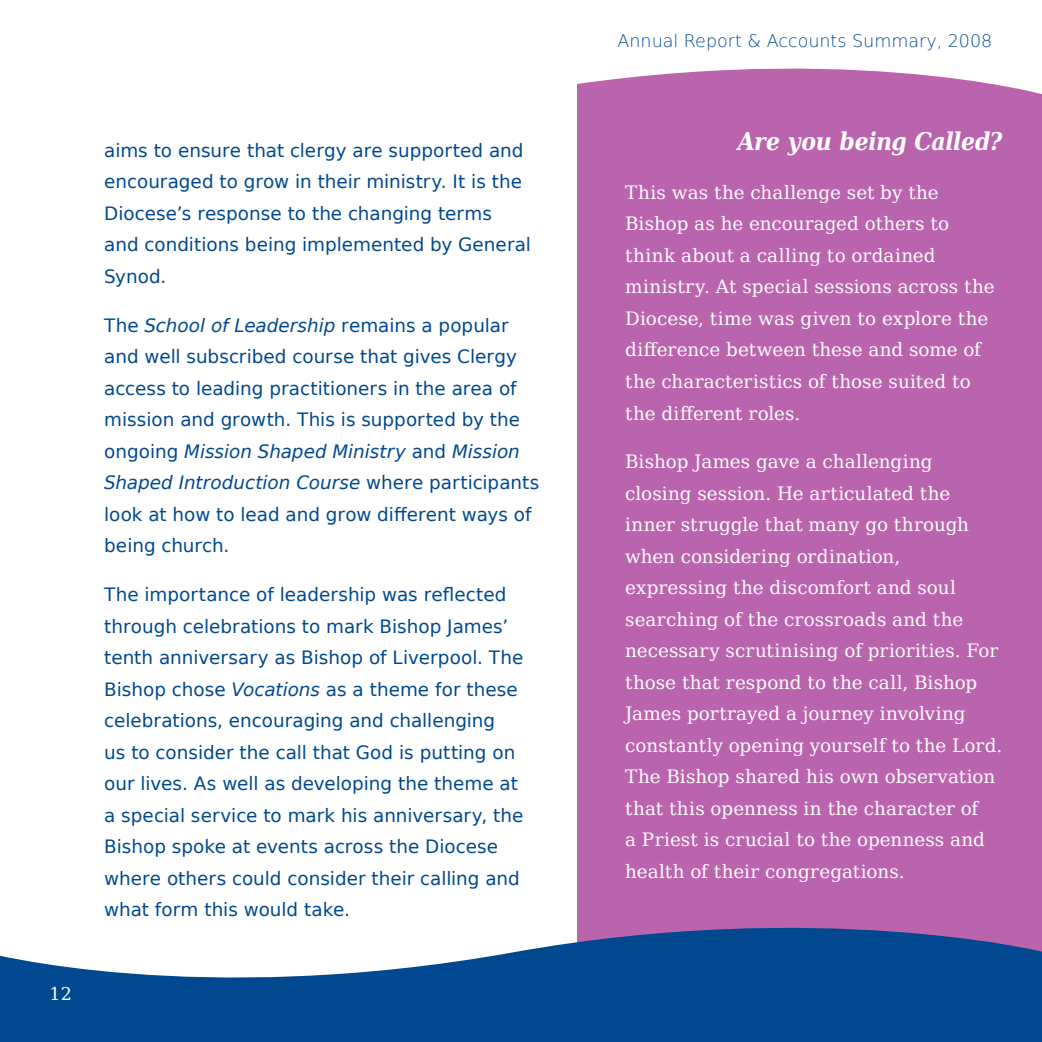
<style>
.page{position:relative;width:1042px;height:1042px;background:#fff}
.page>*{position:absolute;margin:0;border:0;box-sizing:border-box;transform-origin:0 0}
.t1{font:italic 700 24.5px "DejaVu LGC Serif Condensed";letter-spacing:-.02em;color:#fff}
.t2{font:18.38px/31.5px "DejaVu LGC Sans";color:#004990}
.t3{font:18.38px/31.5px "DejaVu LGC Serif";letter-spacing:.005em;color:#fff}
.t4{font:200 17.5px "DejaVu LGC Sans";color:#004990}
.t5{font:17.5px "DejaVu LGC Serif";color:#fff}
.s1{font-style:italic}
</style>
<div class="page">
<div style="left:577px;top:64px;width:464px;height:956px;background:#bb64ae"></div>
<svg style="left:577px;top:64px;width:464px;height:30px"></svg>
<svg style="left:0;top:927px;width:1041px;height:115px;fill:#004990"></svg>
<p class="t5" style="left:50px;top:983px;width:24px">12</p>
<p class="t2" style="left:104px;top:135px;width:428px">aims to ensure that clergy are supported and encouraged to grow in their ministry. It is the Diocese’s response to the changing terms and conditions being implemented by General Synod.</p>
<p class="t2" style="left:104px;top:310px;width:436px">The <span class="s1">School of Leadership</span> remains a popular and well subscribed course that gives Clergy access to leading practitioners in the area of mission and growth. This is supported by the ongoing <span class="s1">Mission Shaped Ministry</span> and <span class="s1">Mission Shaped Introduction Course</span> where participants look at how to lead and grow different ways of being church.</p>
<p class="t2" style="left:104px;top:579px;width:421px">The importance of leadership was reflected through celebrations to mark Bishop James’ tenth anniversary as Bishop of Liverpool. The Bishop chose <span class="s1">Vocations</span> as a theme for these celebrations, encouraging and challenging<br>us to consider the call that God is putting on our lives. As well as developing the theme at a special service to mark his anniversary, the Bishop spoke at events across the Diocese where others could consider their calling and what form this would take.</p>
<p class="t4" style="left:617px;top:31px;width:376px">Annual Report &amp; Accounts Summary, 2008</p>
<h1 class="t1" style="left:738px;top:127px;width:266px">Are you being Called?</h1>
<p class="t3" style="left:625px;top:177px;width:371px">This was the challenge set by the Bishop as he encouraged others to think about a calling to ordained ministry. At special sessions across the Diocese, time was given to explore the difference between these and some of the characteristics of those suited to the different roles.</p>
<p class="t3" style="left:625px;top:446px;width:379px">Bishop James gave a challenging closing session. He articulated the inner struggle that many go through when considering ordination, expressing the discomfort and soul searching of the crossroads and the necessary scrutinising of priorities. For those that respond to the call, Bishop James portrayed a journey involving constantly opening yourself to the Lord.<br>The Bishop shared his own observation that this openness in the character of<br>a Priest is crucial to the openness and health of their congregations.</p>
</div>
